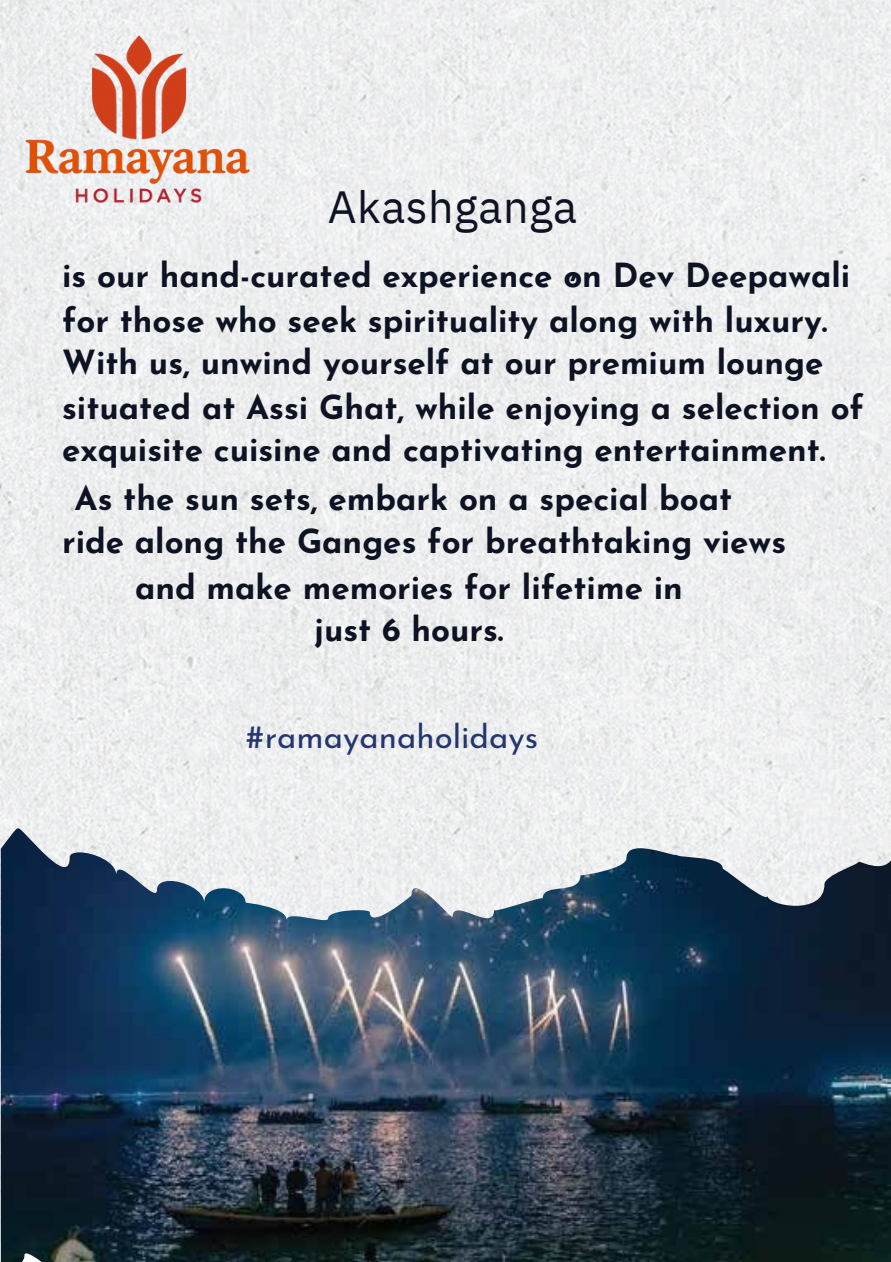
<style>
.page{position:relative;width:891px;height:1262px;background:#fff}
.page>*{position:absolute;margin:0;border:0;box-sizing:border-box;transform-origin:0 0}
.t1{font:45px "IBM Plex Sans";letter-spacing:.01em;color:#0d1322}
.t2{font:700 33.2px/45px "Josefin Sans";color:#0d1322}
.t3{font:33px "Josefin Sans";color:#24366f}
</style>
<div class="page">
<img style="left:0;top:0;width:891px;height:1240px">
<img style="left:1px;top:828px;width:889px;height:433px">
<img style="left:0;top:0;width:278px;height:266px">
<p class="t1" style="left:328px;top:177px;width:251px">Akashganga</p>
<h1 class="t2" style="left:62px;top:256px;width:790px">is our hand-curated experience on Dev Deepawali for those who seek spirituality along with luxury.</h1>
<h1 class="t2" style="left:62px;top:343px;width:803px">With us, unwind yourself at our premium lounge situated at Assi Ghat, while enjoying a selection of</h1>
<h1 class="t2" style="left:62px;top:430px;width:765px">exquisite cuisine and captivating entertainment.</h1>
<h2 class="t2" style="left:75px;top:479px;width:659px">As the sun sets, embark on a special boat</h2>
<h2 class="t2" style="left:62px;top:522px;width:726px">ride along the Ganges for breathtaking views</h2>
<h2 class="t2" style="left:135px;top:569px;width:549px;line-height:42px;text-align:center">and make memories for lifetime in just 6 hours.</h2>
<p class="t2" style="left:571px;top:246px;width:8px">,</p>
<h2 class="t3" style="left:246px;top:723px;width:294px">#ramayanaholidays</h2>
</div>
